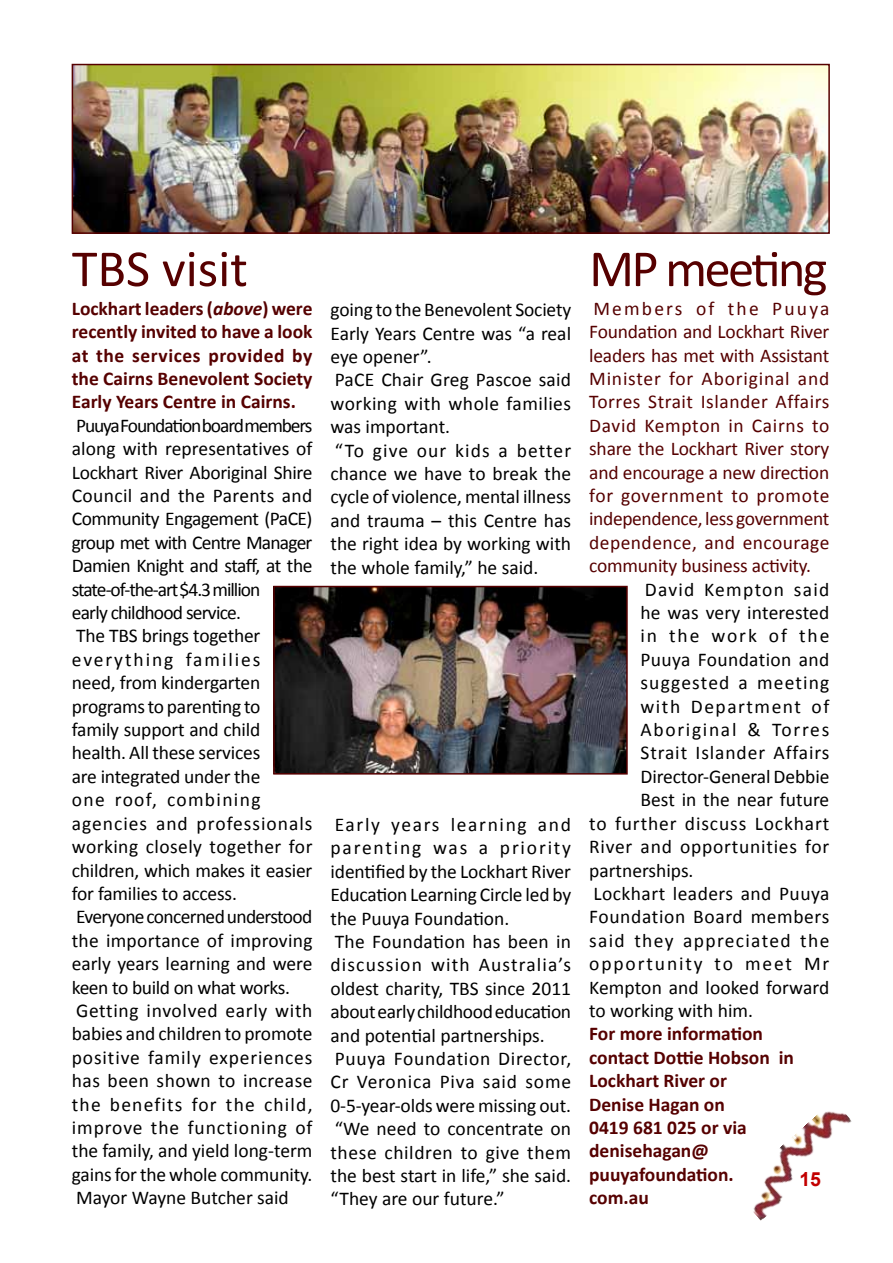
<style>
.page{position:relative;width:893px;height:1263px;background:#fff}
.page>*{position:absolute;margin:0;border:0;box-sizing:border-box;transform-origin:0 0}
.t1{font:52.5px "Calibri";color:#560000}
.t2{font:19.5px/23.4px "Calibri";color:#000}
.t3{font:19.5px/23.4px "Calibri";letter-spacing:-.01em;color:#560000;text-align:justify}
.t4{font:700 19.5px/23.4px "Calibri";color:#560000;text-align:justify}
.t5{font:19.5px "Calibri";letter-spacing:.045em;color:#000}
.t6{font:19.5px "Calibri";letter-spacing:.065em;color:#000}
.t7{font:19.5px "Calibri";letter-spacing:.04em;color:#000}
.t8{font:19.5px "Calibri";letter-spacing:.025em;color:#000}
.t9{font:19.5px "Calibri";letter-spacing:.035em;color:#000}
.t10{font:19.5px "Calibri";letter-spacing:.095em;color:#000}
.t11{font:19.5px "Calibri";letter-spacing:.02em;color:#000}
.t12{font:19.5px "Calibri";letter-spacing:.06em;color:#000}
.t13{font:19.5px "Calibri";letter-spacing:.085em;color:#000}
.t14{font:19.5px "Calibri";letter-spacing:.08em;color:#000}
.t15{font:19.5px "Calibri";letter-spacing:.1em;color:#000}
.t16{font:700 19.5px "Arial";color:#c20000}
.s1{font-style:italic}
</style>
<div class="page">
<img style="left:753px;top:1111px;width:99px;height:110px">
<img style="left:75px;top:67px;width:752px;height:164px">
<div style="left:72px;top:64px;width:758px;height:170px;border:2px solid #560000"></div>
<img style="left:276px;top:589px;width:349px;height:182px">
<div style="left:273px;top:586px;width:355px;height:188px;border:2px solid #560000"></div>
<h1 class="t1" style="left:72px;top:236px;width:177px">TBS visit</h1>
<p class="t4" style="left:72px;top:296px;width:242px">Lockhart leaders (<span class="s1">above</span>) were recently invited to have a look at the services provided by the Cairns Benevolent Society Early Years Centre in Cairns.</p>
<p class="t2" style="left:72px;top:413px;width:242px">Puuya Foundation board members along with representatives of<br>Lockhart River Aboriginal Shire<br>Council and the Parents and<br>Community Engagement (PaCE) group met with Centre Manager<br>Damien Knight and staff, at the state-of-the-art $4.3 million<br>early childhood service.<br>The TBS brings together everything families<br>need, from kindergarten programs to parenting to family support and child health. All these services<br>are integrated under the<br>one roof, combining agencies and professionals working closely together for children, which makes it easier for families to access.<br>Everyone concerned understood the importance of improving early years learning and were keen to build on what works.<br>Getting involved early with babies and children to promote positive family experiences has been shown to increase the benefits for the child, improve the functioning of the family, and yield long-term gains for the whole community.<br>Mayor Wayne Butcher said</p>
<p class="t2" style="left:330px;top:297px;width:242px">going to the Benevolent Society<br>Early Years Centre was “a real eye opener”.<br>PaCE Chair Greg Pascoe said working with whole families was important.<br>“To give our kids a better chance we have to break the cycle of violence, mental illness and trauma – this Centre has the right idea by working with the whole family,” he said.</p>
<p class="t2" style="left:330px;top:812px;width:242px">Early years learning and parenting was a priority identified by the Lockhart River<br>Education Learning Circle led by the Puuya Foundation.<br>The Foundation has been in discussion with Australia’s oldest charity, TBS since 2011 about early childhood education and potential partnerships.<br>Puuya Foundation Director,<br>Cr Veronica Piva said some<br>0-5-year-olds were missing out. “We need to concentrate on these children to give them the best start in life,” she said. “They are our future.”</p>
<h1 class="t1" style="left:589px;top:236px;width:240px">MP meeting</h1>
<p class="t3" style="left:589px;top:296px;width:242px">Members of the Puuya Foundation and Lockhart River leaders has met with Assistant Minister for Aboriginal and Torres Strait Islander Affairs David Kempton in Cairns to share the Lockhart River story and encourage a new direction for government to promote independence, less government dependence, and encourage community business activity.</p>
<p class="t6" style="left:645px;top:577px;width:186px">David Kempton said</p>
<p class="t2" style="left:640px;top:600px;width:190px">he was very interested</p>
<p class="t15" style="left:640px;top:624px;width:190px">in the work of the</p>
<p class="t11" style="left:640px;top:647px;width:190px">Puuya Foundation and</p>
<p class="t12" style="left:640px;top:671px;width:190px">suggested a meeting</p>
<p class="t14" style="left:640px;top:694px;width:190px">with Department of</p>
<p class="t13" style="left:640px;top:717px;width:190px">Aboriginal &amp; Torres</p>
<p class="t5" style="left:640px;top:741px;width:190px">Strait Islander Affairs</p>
<p class="t2" style="left:640px;top:764px;width:190px">Director-General Debbie</p>
<p class="t2" style="left:640px;top:787px;width:190px">Best in the near future</p>
<p class="t5" style="left:589px;top:811px;width:242px">to further discuss Lockhart</p>
<p class="t7" style="left:589px;top:834px;width:242px">River and opportunities for</p>
<p class="t2" style="left:589px;top:857px;width:106px">partnerships.</p>
<p class="t8" style="left:593px;top:881px;width:237px">Lockhart leaders and Puuya</p>
<p class="t9" style="left:589px;top:905px;width:242px">Foundation Board members</p>
<p class="t6" style="left:589px;top:928px;width:242px">said they appreciated the</p>
<p class="t10" style="left:589px;top:951px;width:242px">opportunity to meet Mr</p>
<p class="t2" style="left:589px;top:974px;width:242px">Kempton and looked forward</p>
<p class="t2" style="left:589px;top:998px;width:165px">to working with him.</p>
<p class="t4" style="left:589px;top:1021px;width:206px;text-align:left">For more information contact Dottie Hobson in<br>Lockhart River or<br>Denise Hagan on<br>0419 681 025 or via denisehagan@ puuyafoundation. com.au</p>
<p class="t16" style="left:799px;top:1166px;width:23px">15</p>
</div>
